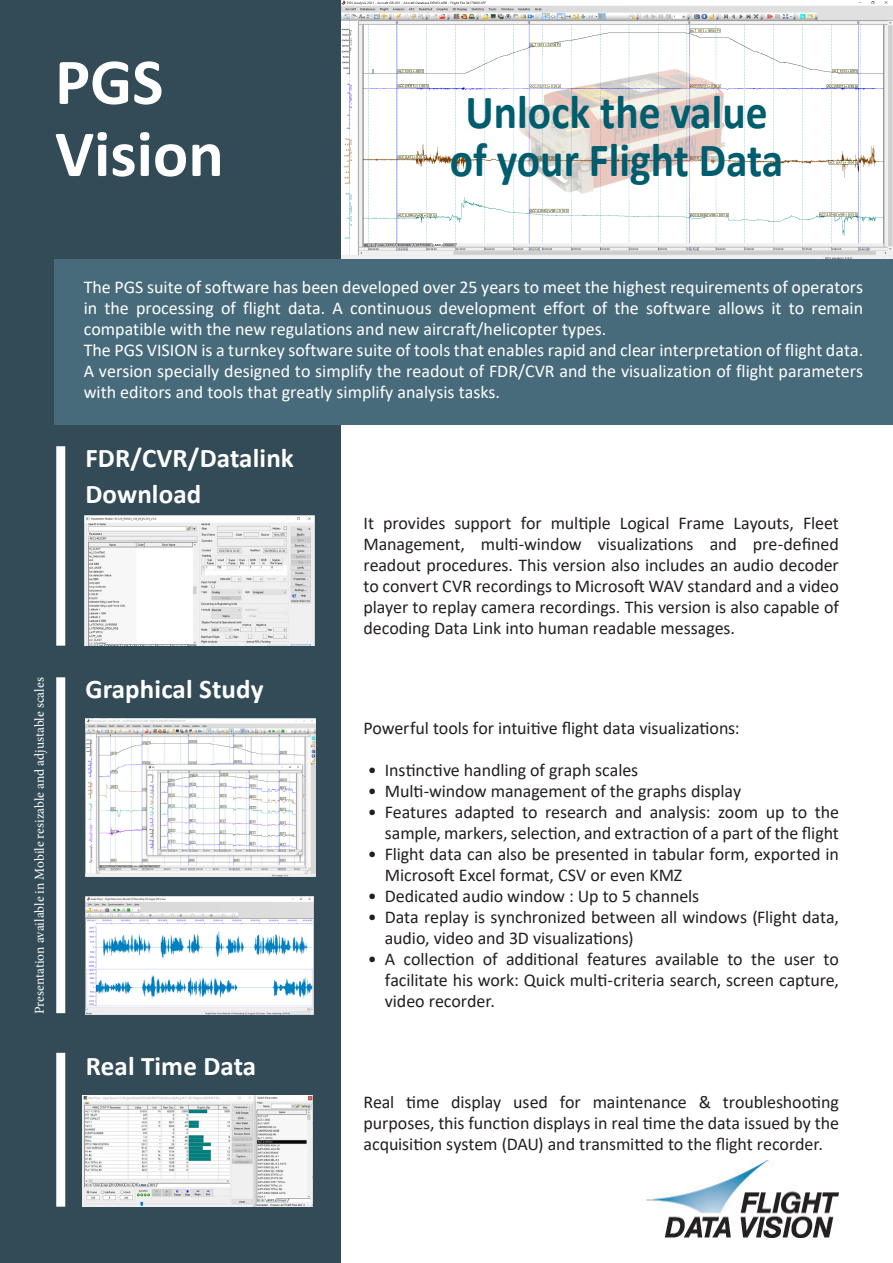
<style>
.page{position:relative;width:893px;height:1263px;background:#fff}
.page>*{position:absolute;margin:0;border:0;box-sizing:border-box;transform-origin:0 0}
.t1{font:700 66px "Calibri";color:#fff}
.t2{font:700 47.85px/48px "Calibri";color:#005d6e;text-align:center;scale:.91 1}
.t3{font:700 27px/36px "Calibri";letter-spacing:.005em;color:#fff}
.t4{font:18px/21px "Calibri";letter-spacing:-.005em;color:#231f20;text-align:justify}
.Estilo_de_parágrafo{font:18px/21px "Calibri";color:#fff;text-align:justify}
.t5{font:13.5px "Minion Pro";color:#fff}
</style>
<div class="page">
<img style="left:340px;top:0;width:553px;height:259px">
<div style="left:0;top:0;width:340px;height:1263px;background:#334b57"></div>
<div style="left:54px;top:259px;width:839px;height:166px;background:#486b7c"></div>
<div style="left:56px;top:446px;width:9px;height:200px;background:#fff"></div>
<div style="left:56px;top:677px;width:9px;height:336px;background:#fff"></div>
<div style="left:56px;top:1053px;width:9px;height:154px;background:#fff"></div>
<img style="left:84px;top:515px;width:230px;height:131px">
<img style="left:85px;top:719px;width:230px;height:157px">
<img style="left:85px;top:897px;width:228px;height:117px">
<img style="left:83px;top:1095px;width:230px;height:112px">
<img style="left:646px;top:1161px;width:193px;height:77px">
<img style="left:507px;top:56px;width:229px;height:142px">
<p class="t1" style="left:55px;top:35px;width:110px">PGS</p>
<p class="t1" style="left:55px;top:107px;width:170px">Vision</p>
<p class="t2" style="left:450px;top:88px;width:368px">Unlock the value of your Flight Data</p>
<p class="t5" style="left:30px;top:1014px;width:338px;rotate:-90deg">Presentation available in Mobile resizable and adjustable scales</p>
<p class="Estilo_de_parágrafo" style="left:84px;top:276px;width:781px">The PGS suite of software has been developed over 25 years to meet the highest requirements of operators in the processing of flight data. A continuous development effort of the software allows it to remain compatible with the new regulations and new aircraft/helicopter types.</p>
<p class="Estilo_de_parágrafo" style="left:84px;top:339px;width:781px">The PGS VISION is a turnkey software suite of tools that enables rapid and clear interpretation of flight data.<br>A version specially designed to simplify the readout of FDR/CVR and the visualization of flight parameters with editors and tools that greatly simplify analysis tasks.</p>
<p class="t3" style="left:85px;top:439px;width:210px">FDR/CVR/Datalink<br>Download</p>
<p class="t3" style="left:85px;top:670px;width:180px">Graphical Study</p>
<p class="t3" style="left:86px;top:1048px;width:172px">Real Time Data</p>
<p class="t4" style="left:364px;top:512px;width:477px">It provides support for multiple Logical Frame Layouts, Fleet Management, multi-window visualizations and pre-defined readout procedures. This version also includes an audio decoder to convert CVR recordings to Microsoft WAV standard and a video player to replay camera recordings. This version is also capable of decoding Data Link into human readable messages.</p>
<p class="t4" style="left:364px;top:717px;width:378px">Powerful tools for intuitive flight data visualizations:</p>
<p class="t4" style="left:368px;top:759px;width:272px">• Instinctive handling of graph scales</p>
<p class="t4" style="left:368px;top:780px;width:375px">• Multi-window management of the graphs display</p>
<p class="t4" style="left:368px;top:801px;width:473px;text-align:right">• Features adapted to research and analysis: zoom up to the sample, markers, selection, and extraction of a part of the flight</p>
<p class="t4" style="left:385px;top:843px;width:456px;text-indent:-17px">• Flight data can also be presented in tabular form, exported in<br>Microsoft Excel format, CSV or even KMZ</p>
<p class="t4" style="left:368px;top:885px;width:333px">• Dedicated audio window : Up to 5 channels</p>
<p class="t4" style="left:385px;top:906px;width:456px;text-indent:-17px">• Data replay is synchronized between all windows (Flight data, audio, video and 3D visualizations)</p>
<p class="t4" style="left:385px;top:948px;width:456px;text-indent:-17px">• A collection of additional features available to the user to facilitate his work: Quick multi-criteria search, screen capture, video recorder.</p>
<p class="t4" style="left:364px;top:1091px;width:477px">Real time display used for maintenance &amp; troubleshooting purposes, this function displays in real time the data issued by the acquisition system (DAU) and transmitted to the flight recorder.</p>
</div>
